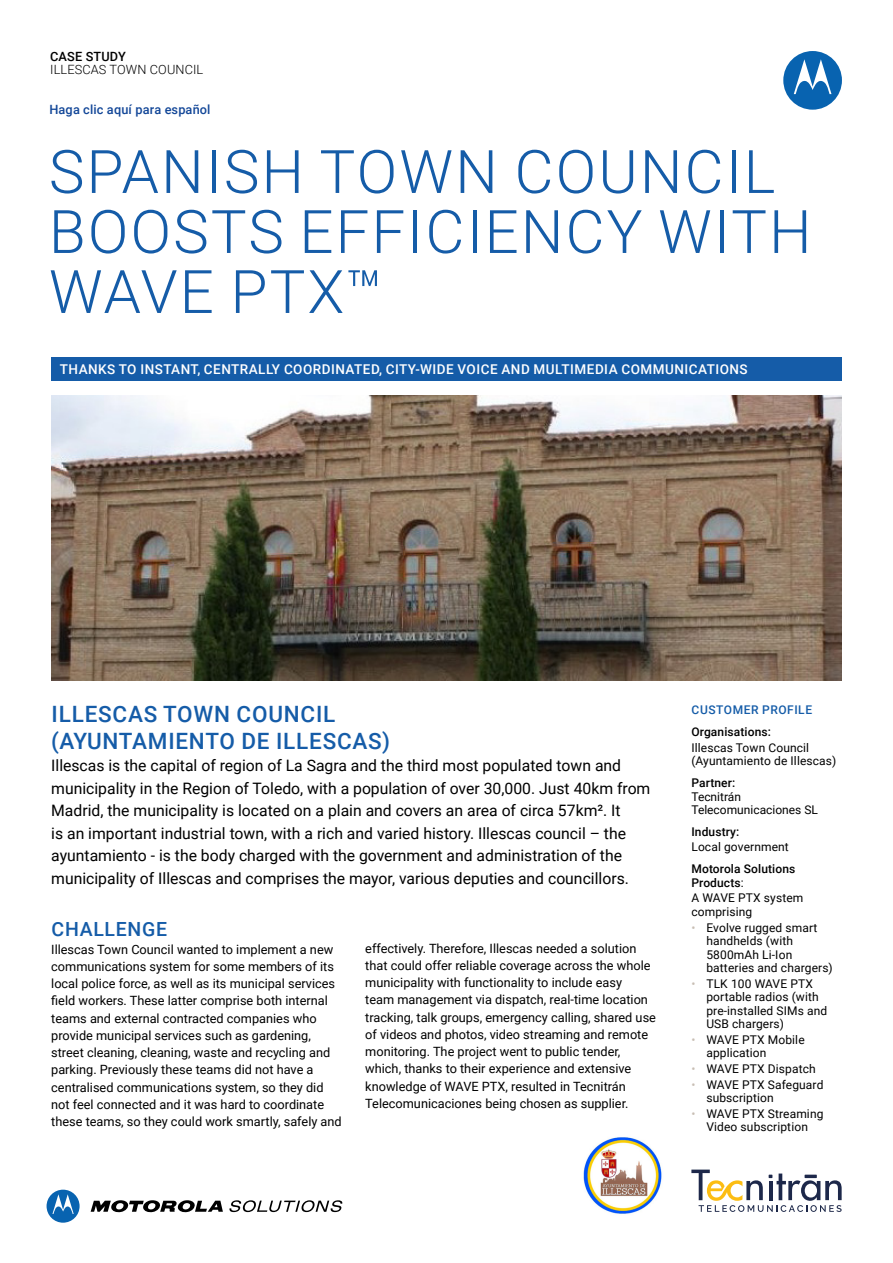
<style>
.page{position:relative;width:893px;height:1263px;background:#fff}
.page>*{position:absolute;margin:0;border:0;box-sizing:border-box;transform-origin:0 0}
.t1{font:300 60px/60px "Roboto";letter-spacing:.035em;color:#155ca8}
.t2{font:500 22.5px/27px "Roboto";letter-spacing:.035em;color:#155ca8}
.t3{font:500 19.5px "Roboto";letter-spacing:.035em;color:#155ca8}
.t4{font:15.75px/22.5px "Roboto";color:#000}
.t5{font:500 13.5px "Roboto";letter-spacing:.035em;color:#fff}
.t6{font:12.75px/17.2px "Roboto";color:#000}
.t7{font:500 12.75px "Roboto";letter-spacing:.01em;color:#134798}
.t8{font:300 12.75px "Roboto";letter-spacing:.01em;color:#000}
.t9{font:500 12.75px "Roboto";letter-spacing:.01em;color:#000}
.t10{font:12px/13.5px "Roboto";letter-spacing:.01em;color:#000}
.t11{font:500 12px/13.5px "Roboto";letter-spacing:.01em;color:#000}
.t12{font:500 12px "Roboto";letter-spacing:.045em;color:#155ca8}
.s1{font-weight:400}
.s2{color:#c8beb4}
</style>
<div class="page">
<div style="left:783px;top:51px;width:59px;height:59px;background:#0863b0;border-radius:50%"></div>
<svg style="left:794px;top:59px;width:37px;height:35px"></svg>
<svg style="left:91px;top:1200px;width:132px;height:13px"></svg>
<svg style="left:47px;top:1190px;width:33px;height:33px"></svg>
<svg style="left:229px;top:1200px;width:113px;height:12px"></svg>
<img style="left:51px;top:396px;width:791px;height:285px">
<div style="left:51px;top:357px;width:791px;height:23px;background:#155ca8"></div>
<svg style="left:691px;top:1169px;width:151px;height:43px"></svg>
<img style="left:583px;top:1137px;width:79px;height:77px">
<p class="t9" style="left:50px;top:47px;width:77px">CASE STUDY</p>
<p class="t8" style="left:50px;top:61px;width:155px">ILLESCAS TOWN COUNCIL</p>
<p class="t7" style="left:49px;top:100px;width:163px">Haga clic aquí para español</p>
<h1 class="t1" style="left:49px;top:139px;width:764px">SPANISH TOWN COUNCIL<br>BOOSTS EFFICIENCY WITH<br>WAVE PTX™</h1>
<p class="t5" style="left:60px;top:359px;width:689px">THANKS TO INSTANT, CENTRALLY COORDINATED, CITY-WIDE VOICE AND MULTIMEDIA COMMUNICATIONS</p>
<h2 class="t2" style="left:51px;top:699px;width:340px">ILLESCAS TOWN COUNCIL (AYUNTAMIENTO DE ILLESCAS)</h2>
<p class="t4" style="left:51px;top:754px;width:601px">Illescas is the capital of region of La Sagra and the third most populated town and municipality in the Region of Toledo, with a population of over 30,000. Just 40km from Madrid, the municipality is located on a plain and covers an area of circa 57km². It<br>is an important industrial town, with a rich and varied history. Illescas council – the ayuntamiento - is the body charged with the government and administration of the municipality of Illescas and comprises the mayor, various deputies and councillors.</p>
<h3 class="t3" style="left:52px;top:916px;width:117px">CHALLENGE</h3>
<p class="t6" style="left:51px;top:940px;width:292px">Illescas Town Council wanted to implement a new communications system for some members of its local police force, as well as its municipal services field workers. These latter comprise both internal teams and external contracted companies who provide municipal services such as gardening, street cleaning, cleaning, waste and recycling and parking. Previously these teams did not have a centralised communications system, so they did not feel connected and it was hard to coordinate these teams, so they could work smartly, safely and</p>
<p class="t6" style="left:365px;top:939px;width:292px">effectively. Therefore, Illescas needed a solution that could offer reliable coverage across the whole municipality with functionality to include easy<br>team management via dispatch, real-time location tracking, talk groups, emergency calling, shared use of videos and photos, video streaming and remote monitoring. The project went to public tender, which, thanks to their experience and extensive knowledge of WAVE PTX, resulted in Tecnitrán Telecomunicaciones being chosen as supplier.</p>
<p class="t12" style="left:692px;top:701px;width:122px">CUSTOMER PROFILE</p>
<p class="t11" style="left:691px;top:724px;width:81px">Organisations:</p>
<p class="t10" style="left:691px;top:740px;width:146px">Illescas Town Council (Ayuntamiento de Illescas)</p>
<p class="t11" style="left:691px;top:776px;width:45px">Partner:</p>
<p class="t10" style="left:691px;top:789px;width:128px">Tecnitrán<br>Telecomunicaciones SL</p>
<p class="t11" style="left:691px;top:824px;width:49px">Industry:</p>
<p class="t10" style="left:691px;top:840px;width:99px">Local government</p>
<p class="t11" style="left:691px;top:862px;width:105px">Motorola Solutions<br>Products<span class="s1">:</span></p>
<p class="t10" style="left:691px;top:891px;width:113px">A WAVE PTX system comprising</p>
<p class="t10" style="left:706px;top:920px;width:128px;text-indent:-15px"><span class="s2">•</span> Evolve rugged smart handhelds (with<br>5800mAh Li-Ion batteries and chargers)</p>
<p class="t10" style="left:706px;top:976px;width:122px;text-indent:-15px"><span class="s2">•</span> TLK 100 WAVE PTX portable radios (with pre-installed SIMs and<br>USB chargers)</p>
<p class="t10" style="left:706px;top:1032px;width:100px;text-indent:-15px"><span class="s2">•</span> WAVE PTX Mobile application</p>
<p class="t10" style="left:691px;top:1061px;width:126px"><span class="s2">•</span> WAVE PTX Dispatch</p>
<p class="t10" style="left:706px;top:1077px;width:119px;text-indent:-15px"><span class="s2">•</span> WAVE PTX Safeguard subscription</p>
<p class="t10" style="left:691px;top:1106px;width:134px;text-align:center"><span class="s2">•</span> WAVE PTX Streaming<br>Video subscription</p>
</div>
